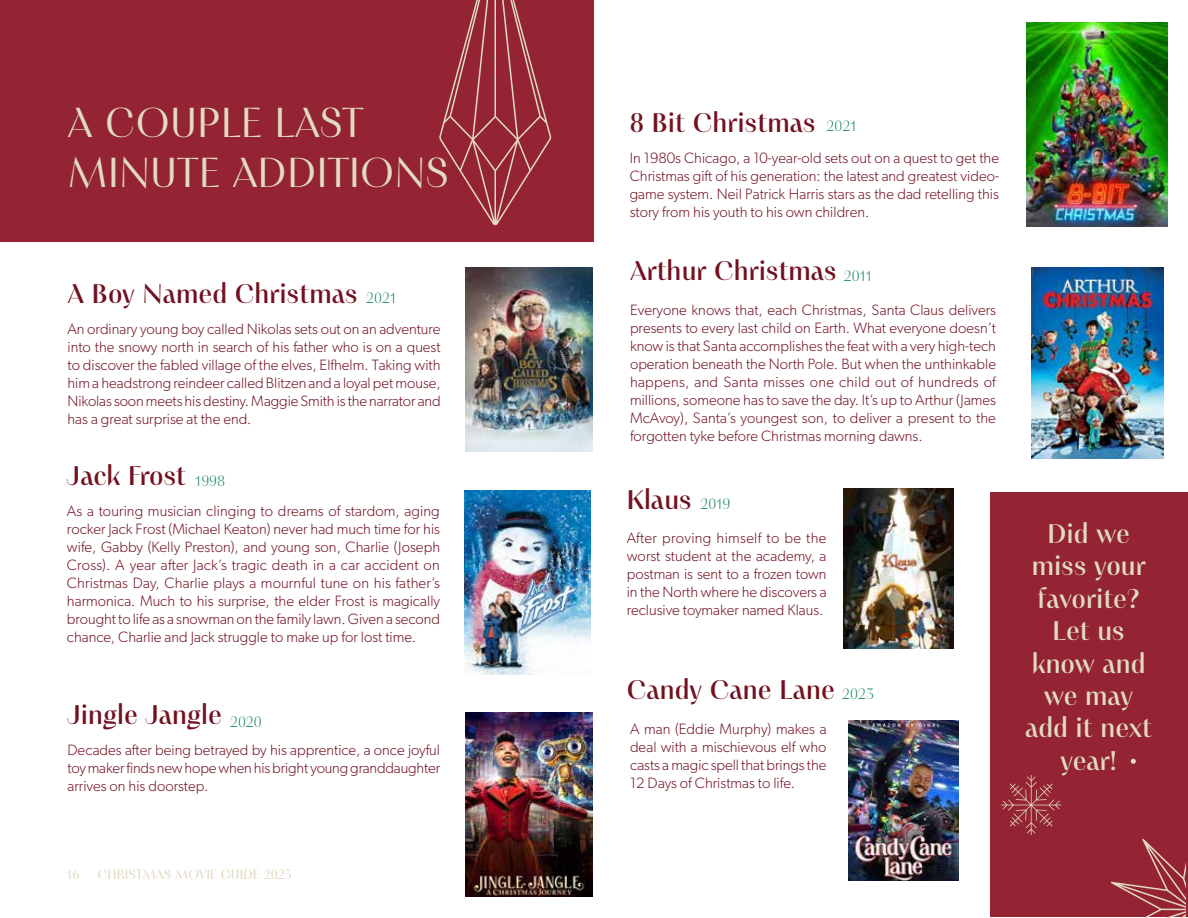
<style>
.page{position:relative;width:1188px;height:918px;background:#fff}
.page>*{position:absolute;margin:0;border:0;box-sizing:border-box;transform-origin:0 0}
.t1{font:300 42px/50.4px "PF Marlet Display";color:#e2dbc3}
.t2{font:500 27px "PF Marlet Display";color:#72111f}
.t3{font:500 27px/32.4px "PF Marlet Display";color:#e2dbc3;text-align:center}
.t4{font:300 15px/18px "Gibson";color:#72111f;text-align:justify}
.t5{font:100 15px "PF Marlet Display";color:#007e47}
.t6{font:13.5px "PF Marlet Display";color:#e2dbc3}
.s1{font-weight:100;font-size:15px;color:#007e47}
</style>
<div class="page">
<hr style="left:1187px;top:0;width:1px;height:203px;background:#942433">
<img style="left:466px;top:268px;width:126px;height:183px">
<img style="left:464px;top:490px;width:127px;height:184px">
<img style="left:466px;top:712px;width:126px;height:184px">
<img style="left:1027px;top:23px;width:141px;height:204px">
<img style="left:849px;top:721px;width:110px;height:159px">
<img style="left:1031px;top:268px;width:132px;height:191px">
<div style="left:990px;top:492px;width:197px;height:425px;background:#942433"></div>
<div style="left:0;top:0;width:594px;height:242px;background:#942433"></div>
<svg style="left:439px;top:0;width:113px;height:226px"></svg>
<svg style="left:1001px;top:758px;width:184px;height:160px"></svg>
<img style="left:843px;top:489px;width:110px;height:159px">
<h1 class="t1" style="left:68px;top:98px;width:383px">A COUPLE LAST<br>MINUTE ADDITIONS</h1>
<h2 class="t2" style="left:68px;top:277px;width:330px">A Boy Named Christmas <span class="s1">2021</span></h2>
<p class="t4" style="left:68px;top:320px;width:375px">An ordinary young boy called Nikolas sets out on an adventure into the snowy north in search of his father who is on a quest to discover the fabled village of the elves, Elfhelm. Taking with him a headstrong reindeer called Blitzen and a loyal pet mouse, Nikolas soon meets his destiny. Maggie Smith is the narrator and has a great surprise at the end.</p>
<h2 class="t2" style="left:67px;top:458px;width:160px">Jack Frost <span class="s1">1998</span></h2>
<p class="t4" style="left:67px;top:501px;width:375px">As a touring musician clinging to dreams of stardom, aging rocker Jack Frost (Michael Keaton) never had much time for his wife, Gabby (Kelly Preston), and young son, Charlie (Joseph Cross). A year after Jack’s tragic death in a car accident on Christmas Day, Charlie plays a mournful tune on his father’s harmonica. Much to his surprise, the elder Frost is magically brought to life as a snowman on the family lawn. Given a second chance, Charlie and Jack struggle to make up for lost time.</p>
<h2 class="t2" style="left:68px;top:698px;width:196px">Jingle Jangle <sub>2020</sub></h2>
<p class="t4" style="left:68px;top:741px;width:374px">Decades after being betrayed by his apprentice, a once joyful toy maker finds new hope when his bright young granddaughter arrives on his doorstep.</p>
<p class="t6" style="left:67px;top:865px;width:14px">16</p>
<p class="t6" style="left:98px;top:865px;width:196px">CHRISTMAS MOVIE GUIDE 2023</p>
<h2 class="t2" style="left:630px;top:106px;width:228px">8 Bit Christmas <span class="s1">2021</span></h2>
<p class="t4" style="left:630px;top:149px;width:371px">In 1980s Chicago, a 10-year-old sets out on a quest to get the Christmas gift of his generation: the latest and greatest video&shy;game system. Neil Patrick Harris stars as the dad retelling this story from his youth to his own children.</p>
<h2 class="t2" style="left:630px;top:253px;width:208px">Arthur Christmas</h2>
<p class="t5" style="left:844px;top:266px;width:30px">2011</p>
<p class="t4" style="left:630px;top:300px;width:368px">Everyone knows that, each Christmas, Santa Claus delivers presents to every last child on Earth. What everyone doesn’t know is that Santa accomplishes the feat with a very high-tech operation beneath the North Pole. But when the unthinkable happens, and Santa misses one child out of hundreds of millions, someone has to save the day. It’s up to Arthur (James McAvoy), Santa’s youngest son, to deliver a present to the forgotten tyke before Christmas morning dawns.</p>
<h2 class="t2" style="left:627px;top:482px;width:66px">Klaus</h2>
<p class="t5" style="left:701px;top:495px;width:31px">2019</p>
<p class="t4" style="left:627px;top:529px;width:201px">After proving himself to be the worst student at the academy, a postman is sent to a frozen town in the North where he discovers a reclusive toymaker named Klaus.</p>
<h2 class="t2" style="left:627px;top:672px;width:249px">Candy Cane Lane <span class="s1">2023</span></h2>
<p class="t4" style="left:630px;top:719px;width:198px">A man (Eddie Murphy) makes a deal with a mischievous elf who casts a magic spell that brings the 12 Days of Christmas to life.</p>
<h2 class="t3" style="left:1025px;top:518px;width:128px">Did we miss your favorite?<br>Let us know and we may add it next year!</h2>
</div>
